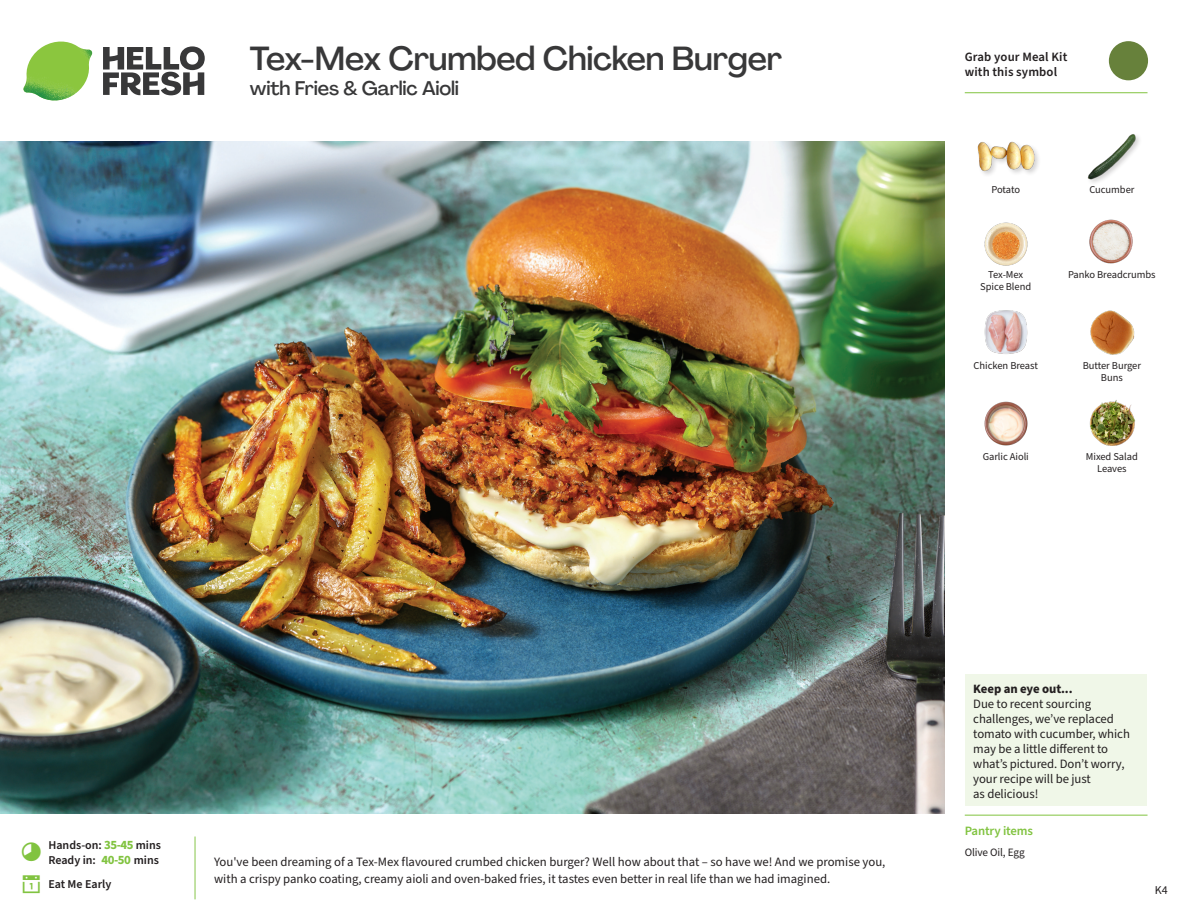
<style>
.page{position:relative;width:1188px;height:918px;background:#fff}
.page>*{position:absolute;margin:0;border:0;box-sizing:border-box;transform-origin:0 0}
._15_Titel_UK{font:500 33px "Agrandir";letter-spacing:-.015em;color:#383839}
._15_Titel_UK-2{font:500 19.5px "Agrandir";letter-spacing:-.01em;color:#383839}
.Step_6_Text_AU{font:12.75px/16.5px "Source Sans Pro";color:#231f20}
.Header_Back{font:12.75px/15px "Source Sans Pro";letter-spacing:-.005em;color:#231f20}
.t1{font:600 12.75px/15px "Source Sans Pro";letter-spacing:.01em;color:#231f20}
._04_Headers_Front{font:600 12.75px "Source Sans Pro";letter-spacing:-.01em;color:#81c340}
._04_Intro{font:600 12px "Source Sans Pro";color:#231f20}
.t2{font:12px "Source Sans Pro";color:#231f20}
._05_Pantry{font:11.25px "Source Sans Pro";letter-spacing:-.01em;color:#231f20}
._18_FRONT_ingredient{font:10.5px/12px "Source Sans Pro";letter-spacing:-.005em;color:#231f20;text-align:center}
.s1{font-weight:700;font-size:12.75px;color:#81c340}
.s2{font-weight:700}
</style>
<div class="page">
<svg style="left:103px;top:46px;width:102px;height:49px"></svg>
<img style="left:23px;top:42px;width:69px;height:59px">
<img style="left:0;top:142px;width:945px;height:672px">
<div style="left:965px;top:675px;width:181px;height:131px;background:#f0f7e8"></div>
<img style="left:984px;top:222px;width:44px;height:44px">
<img style="left:1089px;top:400px;width:47px;height:46px">
<img style="left:984px;top:401px;width:44px;height:45px">
<img style="left:1089px;top:219px;width:44px;height:45px">
<img style="left:984px;top:310px;width:44px;height:44px">
<img style="left:1090px;top:310px;width:45px;height:45px">
<img style="left:1087px;top:134px;width:52px;height:49px">
<div style="left:977px;top:141px;width:64px;height:37px;background:#231f20;opacity:.2"></div>
<img style="left:977px;top:141px;width:58px;height:37px">
<hr style="left:965px;top:815px;width:183px;height:1px;background:#81c340">
<svg style="left:1091px;top:41px;width:57px;height:53px"></svg>
<hr style="left:965px;top:92px;width:183px;height:1px;background:#81c340">
<p class="_15_Titel_UK" style="left:250px;top:38px;width:534px">Tex-Mex Crumbed Chicken Burger</p>
<p class="_15_Titel_UK-2" style="left:250px;top:76px;width:211px">with Fries &amp; Garlic Aioli</p>
<p class="t1" style="left:965px;top:50px;width:104px">Grab your Meal Kit with this symbol</p>
<p class="_18_FRONT_ingredient" style="left:992px;top:183px;width:30px">Potato</p>
<p class="_18_FRONT_ingredient" style="left:1089px;top:183px;width:47px">Cucumber</p>
<p class="_18_FRONT_ingredient" style="left:980px;top:269px;width:52px">Tex-Mex<br>Spice Blend</p>
<p class="_18_FRONT_ingredient" style="left:1068px;top:269px;width:89px">Panko Breadcrumbs</p>
<p class="_18_FRONT_ingredient" style="left:974px;top:359px;width:66px">Chicken Breast</p>
<p class="_18_FRONT_ingredient" style="left:1083px;top:359px;width:60px">Butter Burger<br>Buns</p>
<p class="_18_FRONT_ingredient" style="left:983px;top:451px;width:48px">Garlic Aioli</p>
<p class="_18_FRONT_ingredient" style="left:1086px;top:451px;width:54px">Mixed Salad<br>Leaves</p>
<p class="_04_Intro" style="left:48px;top:837px;width:114px">Hands-on: <span class="s1">35-45</span> mins</p>
<p class="_04_Intro" style="left:48px;top:852px;width:112px">Ready in: <span class="s1">40-50</span> mins</p>
<p class="_04_Intro" style="left:48px;top:876px;width:64px">Eat Me Early</p>
<p class="Step_6_Text_AU" style="left:214px;top:854px;width:673px">You've been dreaming of a Tex-Mex flavoured crumbed chicken burger? Well how about that – so have we! And we promise you, with a crispy panko coating, creamy aioli and oven-baked fries, it tastes even better in real life than we had imagined.</p>
<p class="Header_Back" style="left:973px;top:681px;width:158px"><span class="s2">Keep an eye out...<br></span>Due to recent sourcing challenges, we’ve replaced tomato with cucumber, which may be a little different to what’s pictured. Don’t worry, your recipe will be just<br>as delicious!</p>
<p class="_04_Headers_Front" style="left:965px;top:822px;width:70px">Pantry items</p>
<p class="_05_Pantry" style="left:965px;top:845px;width:62px">Olive Oil, Egg</p>
<p class="t2" style="left:1155px;top:882px;width:15px">K4</p>
</div>
